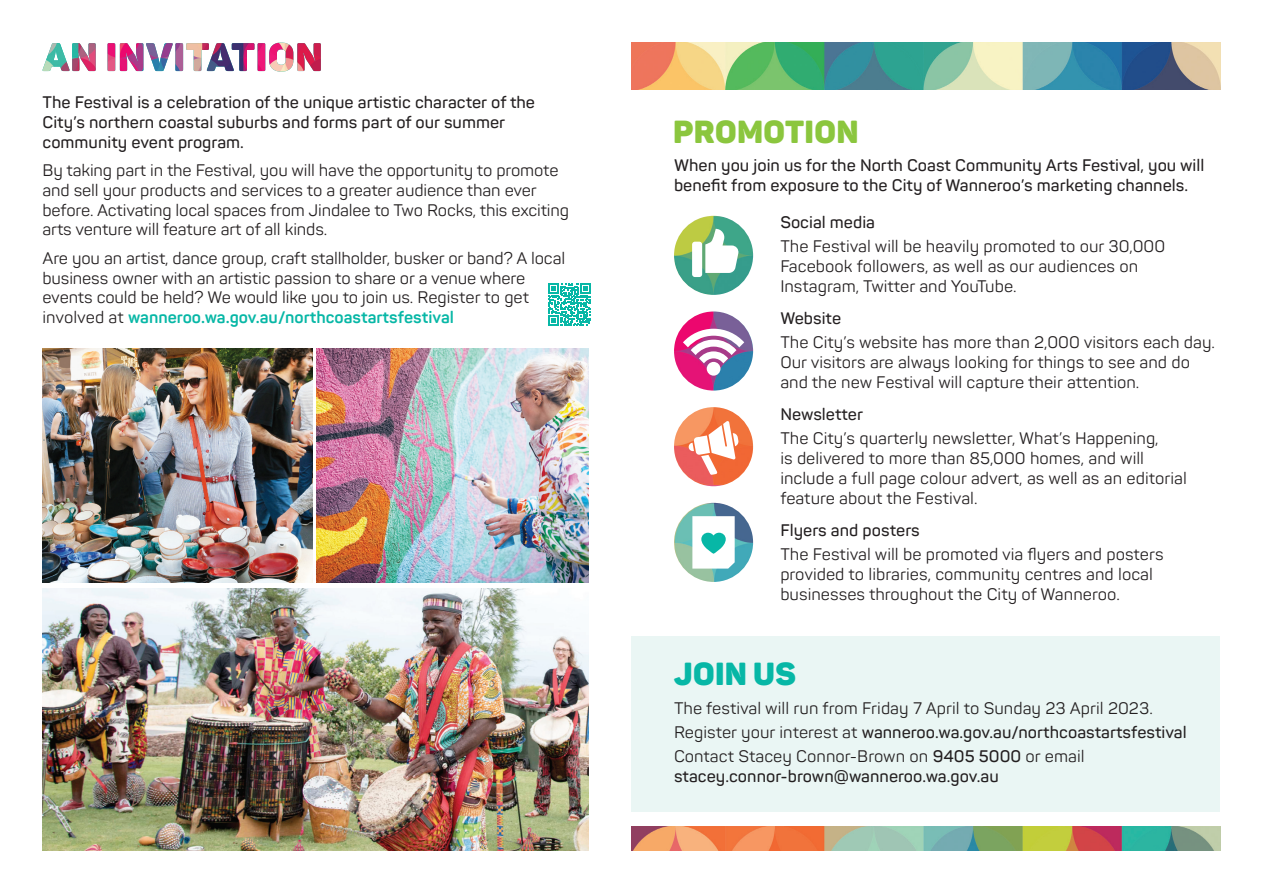
<style>
.page{position:relative;width:1263px;height:893px;background:#fff}
.page>*{position:absolute;margin:0;border:0;box-sizing:border-box;transform-origin:0 0}
.t1{font:900 31.5px "Panton";letter-spacing:.01em;color:#8bc63e}
.t2{font:900 31.5px "Panton";letter-spacing:.01em;color:#07b7a6}
.t3{font:16.5px/19.8px "Panton";color:#231f20}
.t4{font:600 16.5px/19.8px "Panton";color:#231f20}
.s1{font-weight:700;color:#07b7a6}
.s2{font-weight:400}
</style>
<div class="page">
<div style="left:631px;top:637px;width:589px;height:175px;background:#eaf6f4"></div>
<svg style="left:42px;top:43px;width:28px;height:29px"></svg>
<img style="left:72px;top:43px;width:249px;height:29px">
<svg style="left:548px;top:283px;width:43px;height:43px"></svg>
<img style="left:43px;top:349px;width:270px;height:234px">
<img style="left:317px;top:349px;width:272px;height:234px">
<img style="left:43px;top:588px;width:546px;height:262px">
<img style="left:674px;top:216px;width:79px;height:79px;border-radius:40px">
<img style="left:674px;top:311px;width:79px;height:80px;border-radius:40px">
<img style="left:674px;top:407px;width:79px;height:79px;border-radius:40px">
<img style="left:674px;top:503px;width:79px;height:79px;border-radius:40px">
<svg style="left:705px;top:229px;width:34px;height:44px"></svg>
<div style="left:692px;top:242px;width:10px;height:35px;background:#fff;border-radius:3px"></div>
<div style="left:707px;top:362px;width:13px;height:14px;background:#fff;border-radius:50%"></div>
<svg style="left:683px;top:329px;width:61px;height:34px"></svg>
<svg style="left:688px;top:421px;width:51px;height:54px"></svg>
<svg style="left:692px;top:516px;width:43px;height:53px"></svg>
<img style="left:631px;top:43px;width:589px;height:46px">
<img style="left:631px;top:827px;width:589px;height:23px">
<p class="t4" style="left:43px;top:92px;width:494px">The Festival is a celebration of the unique artistic character of the<br>City’s northern coastal suburbs and forms part of our summer community event program.</p>
<p class="t3" style="left:43px;top:160px;width:528px">By taking part in the Festival, you will have the opportunity to promote and sell your products and services to a greater audience than ever before. Activating local spaces from Jindalee to Two Rocks, this exciting arts venture will feature art of all kinds.</p>
<p class="t3" style="left:43px;top:248px;width:524px">Are you an artist, dance group, craft stallholder, busker or band? A local business owner with an artistic passion to share or a venue where events could be held? We would like you to join us. Register to get involved at <span class="s1">wanneroo.wa.gov.au/northcoastartsfestival</span></p>
<p class="t1" style="left:673px;top:111px;width:187px">PROMOTION</p>
<p class="t4" style="left:674px;top:155px;width:532px">When you join us for the North Coast Community Arts Festival, you will benefit from exposure to the City of Wanneroo’s marketing channels.</p>
<p class="t4" style="left:780px;top:212px;width:96px">Social media</p>
<p class="t3" style="left:780px;top:236px;width:386px">The Festival will be heavily promoted to our 30,000<br>Facebook followers, as well as our audiences on<br>Instagram, Twitter and YouTube.</p>
<p class="t4" style="left:780px;top:308px;width:62px">Website</p>
<p class="t3" style="left:780px;top:332px;width:436px">The City’s website has more than 2,000 visitors each day.<br>Our visitors are always looking for things to see and do and the new Festival will capture their attention.</p>
<p class="t4" style="left:780px;top:405px;width:84px">Newsletter</p>
<p class="t3" style="left:780px;top:429px;width:408px">The City’s quarterly newsletter, What’s Happening,<br>is delivered to more than 85,000 homes, and will include a full page colour advert, as well as an editorial feature about the Festival.</p>
<p class="t4" style="left:780px;top:521px;width:141px">Flyers and posters</p>
<p class="t3" style="left:780px;top:545px;width:385px">The Festival will be promoted via flyers and posters provided to libraries, community centres and local businesses throughout the City of Wanneroo.</p>
<p class="t2" style="left:674px;top:654px;width:123px">JOIN US</p>
<p class="t3" style="left:674px;top:698px;width:480px">The festival will run from Friday 7 April to Sunday 23 April 2023.</p>
<p class="t4" style="left:674px;top:722px;width:514px"><span class="s2">Register your interest at</span> wanneroo.wa.gov.au/northcoastartsfestival</p>
<p class="t4" style="left:674px;top:746px;width:412px"><span class="s2">Contact Stacey Connor-Brown on</span> 9405 5000 <span class="s2">or email </span>stacey.connor-brown@wanneroo.wa.gov.au</p>
</div>
